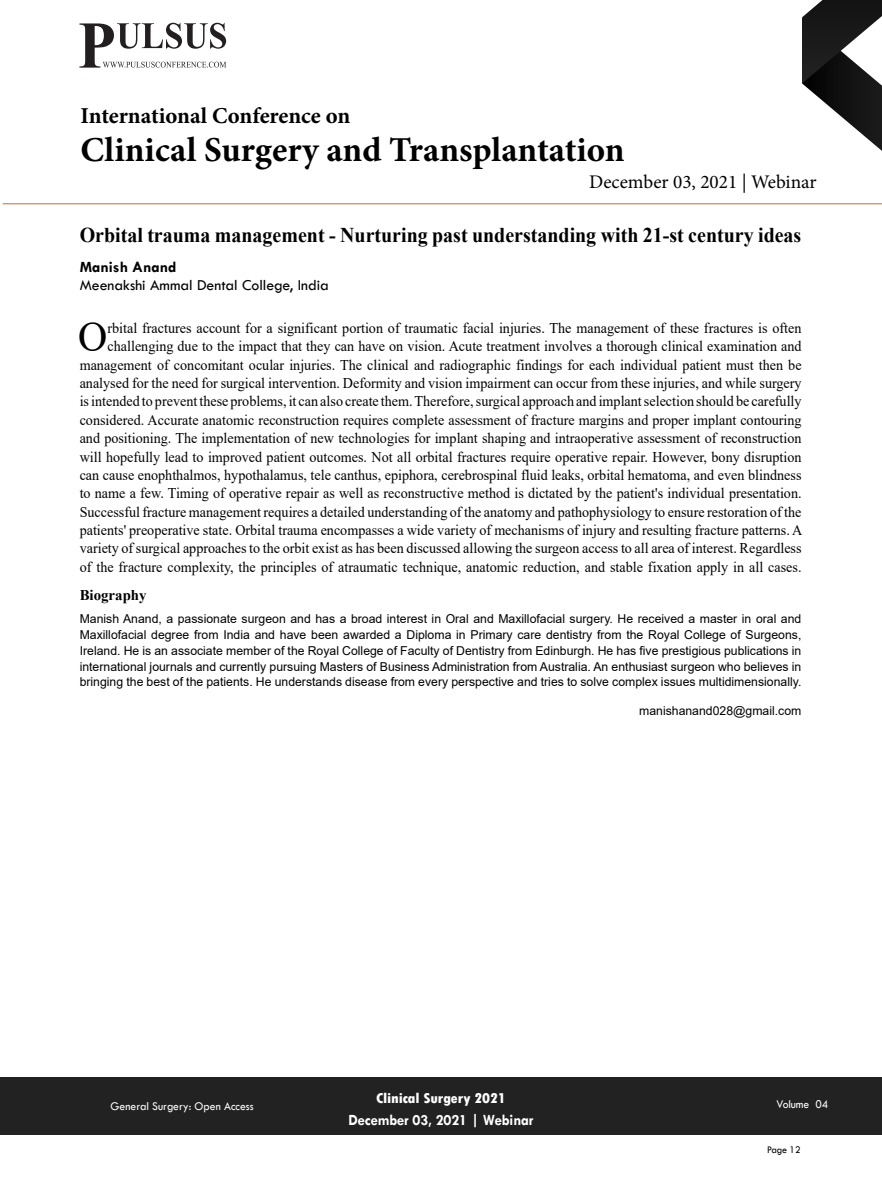
<style>
.page{position:relative;width:882px;height:1197px;background:#fff}
.page>*{position:absolute;margin:0;border:0;box-sizing:border-box;transform-origin:0 0}
.t1{font:42.7px "Times New Roman";color:#000;scale:.95 1}
.t2{font:700 35px "Minion Pro";color:#000}
.t3{font:700 22.75px "Minion Pro";letter-spacing:-.005em;color:#000}
.t4{font:700 21px "Times New Roman";color:#000;scale:.95 1}
.t5{font:19.25px "Minion Pro";color:#000}
.t6{font:15.75px "Tw Cen";color:#000}
.t7{font:700 15.75px "Tw Cen";letter-spacing:-.01em;color:#fff;scale:.95 1}
.t8{font:700 15.75px "Tw Cen";color:#000}
.t9{font:14.88px/18.4px "Times New Roman";color:#000;text-align:right;scale:.95 1}
.t10{font:800 condensed 14.88px "Tw Cen";letter-spacing:-.01em;color:#fff;scale:1.1 1}
.t11{font:700 14.88px "Times New Roman";color:#000}
.t12{font:12.25px/15.8px "Arial";color:#000;text-align:justify}
.t13{font:12.25px "Tw Cen";color:#fff;scale:.95 1}
.t14{font:10.5px "Tw Cen";letter-spacing:-.02em;color:#000;scale:.95 1}
</style>
<div class="page">
<svg style="left:802px;top:0;width:80px;height:151px"></svg>
<div style="left:0;top:1077px;width:882px;height:58px;background:#222223"></div>
<svg style="left:79px;top:23px;width:147px;height:45px"></svg>
<hr style="left:3px;top:204px;width:879px;height:1px;background:#c56a3b">
<h3 class="t3" style="left:81px;top:100px;width:271px">International Conference on</h3>
<h2 class="t2" style="left:81px;top:126px;width:546px">Clinical Surgery and Transplantation</h2>
<p class="t5" style="left:589px;top:169px;width:229px">December 03, 2021 | Webinar</p>
<h3 class="t4" style="left:80px;top:220px;width:761px">Orbital trauma management - Nurturing past understanding with 21-st century ideas</h3>
<p class="t8" style="left:80px;top:258px;width:98px">Manish Anand</p>
<p class="t6" style="left:80px;top:275px;width:251px">Meenakshi Ammal Dental College, India</p>
<h1 class="t1" style="left:78px;top:307px;width:32px">O</h1>
<p class="t9" style="left:80px;top:318px;width:762px">rbital fractures account for a significant portion of traumatic facial injuries. The management of these fractures is often challenging due to the impact that they can have on vision. Acute treatment involves a thorough clinical examination and management of concomitant ocular injuries. The clinical and radiographic findings for each individual patient must then be analysed for the need for surgical intervention. Deformity and vision impairment can occur from these injuries, and while surgery is intended to prevent these problems, it can also create them. Therefore, surgical approach and implant selection should be carefully considered. Accurate anatomic reconstruction requires complete assessment of fracture margins and proper implant contouring and positioning. The implementation of new technologies for implant shaping and intraoperative assessment of reconstruction will hopefully lead to improved patient outcomes. Not all orbital fractures require operative repair. However, bony disruption can cause enophthalmos, hypothalamus, tele canthus, epiphora, cerebrospinal fluid leaks, orbital hematoma, and even blindness to name a few. Timing of operative repair as well as reconstructive method is dictated by the patient's individual presentation.<br>Successful fracture management requires a detailed understanding of the anatomy and pathophysiology to ensure restoration of the patients' preoperative state. Orbital trauma encompasses a wide variety of mechanisms of injury and resulting fracture patterns. A variety of surgical approaches to the orbit exist as has been discussed allowing the surgeon access to all area of interest. Regardless of the fracture complexity, the principles of atraumatic technique, anatomic reduction, and stable fixation apply in all cases.</p>
<p class="t11" style="left:80px;top:584px;width:68px">Biography</p>
<p class="t12" style="left:80px;top:611px;width:723px">Manish Anand, a passionate surgeon and has a broad interest in Oral and Maxillofacial surgery. He received a master in oral and Maxillofacial degree from India and have been awarded a Diploma in Primary care dentistry from the Royal College of Surgeons, Ireland. He is an associate member of the Royal College of Faculty of Dentistry from Edinburgh. He has five prestigious publications in international journals and currently pursuing Masters of Business Administration from Australia. An enthusiast surgeon who believes in bringing the best of the patients. He understands disease from every perspective and tries to solve complex issues multidimensionally.</p>
<p class="t12" style="left:639px;top:702px;width:164px">manishanand028@gmail.com</p>
<p class="t10" style="left:376px;top:1089px;width:120px">Clinical Surgery 2021</p>
<p class="t7" style="left:348px;top:1111px;width:196px">December 03, 2021 | Webinar</p>
<p class="t13" style="left:111px;top:1099px;width:152px">General Surgery: Open Access</p>
<p class="t13" style="left:777px;top:1097px;width:56px">Volume 04</p>
<p class="t14" style="left:767px;top:1143px;width:37px">Page 12</p>
</div>
